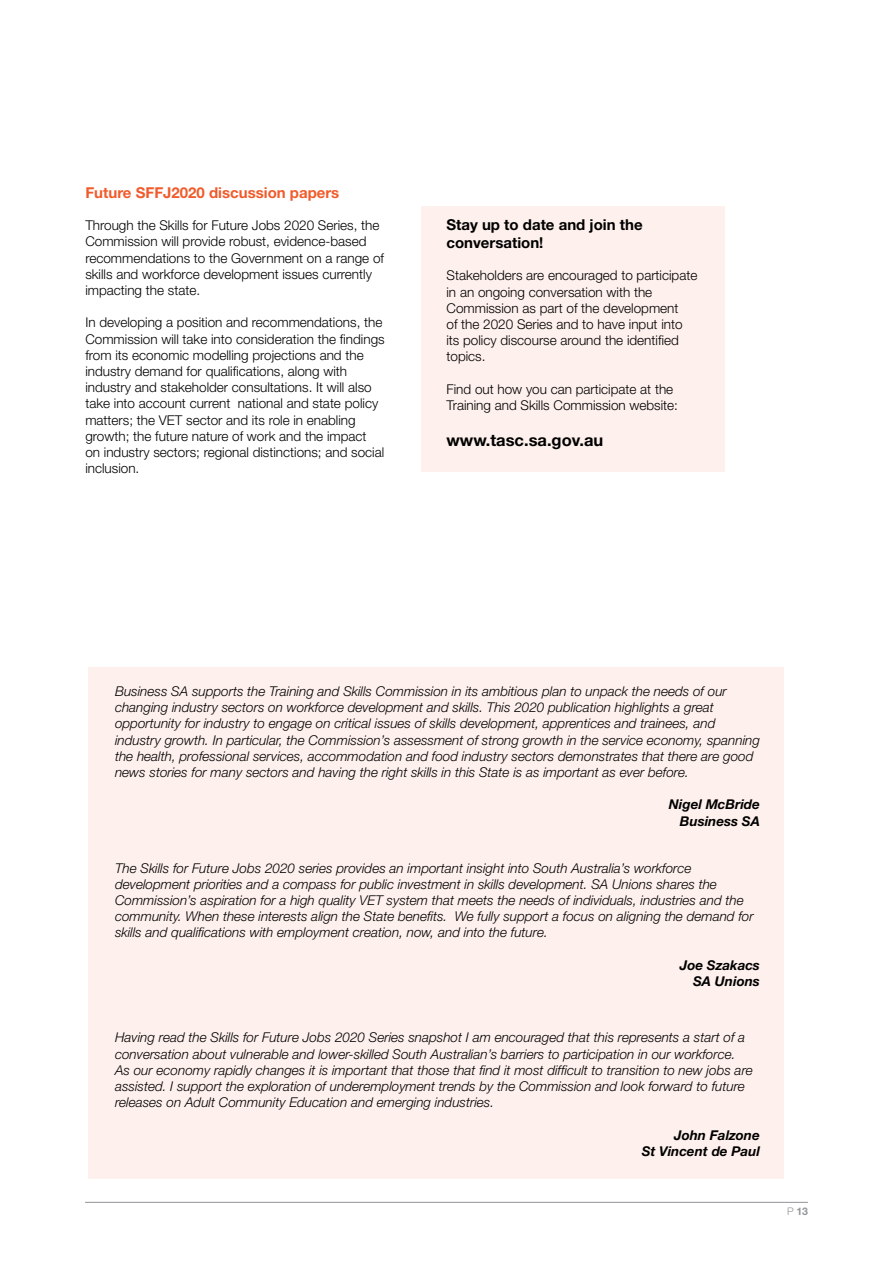
<style>
.page{position:relative;width:893px;height:1263px;background:#fff}
.page>*{position:absolute;margin:0;border:0;box-sizing:border-box;transform-origin:0 0}
.t1{font:700 16.5px "Helvetica Neue LT Std";color:#000}
.t2{font:700 15px/18px "Helvetica Neue LT Std";color:#000}
.t3{font:700 15px "Helvetica Neue LT Std";color:#f15b2b}
.t4{font:italic 300 13.5px/16.2px "Helvetica Neue LT Std";color:#000}
.t5{font:300 13.5px/16.2px "Helvetica Neue LT Std";color:#000}
.t6{font:italic 700 13.5px/16.2px "Helvetica Neue LT Std";color:#000;text-align:right}
.t7{font:700 10.5px "Helvetica Neue LT Std";color:#939598}
.s1{font-weight:300}
</style>
<div class="page">
<hr style="left:85px;top:1202px;width:723px;height:1px;background:#939598">
<div style="left:421px;top:206px;width:303px;height:265px;background:#fef0ec"></div>
<div style="left:88px;top:668px;width:695px;height:511px;background:#fef0ec"></div>
<p class="t3" style="left:85px;top:183px;width:255px">Future SFFJ2020 discussion papers</p>
<p class="t5" style="left:85px;top:217px;width:300px">Through the Skills for Future Jobs 2020 Series, the Commission will provide robust, evidence-based recommendations to the Government on a range of skills and workforce development issues currently impacting the state.</p>
<p class="t5" style="left:85px;top:314px;width:301px">In developing a position and recommendations, the Commission will take into consideration the findings from its economic modelling projections and the industry demand for qualifications, along with industry and stakeholder consultations. It will also take into account current national and state policy matters; the VET sector and its role in enabling growth; the future nature of work and the impact<br>on industry sectors; regional distinctions; and social inclusion.</p>
<p class="t2" style="left:446px;top:215px;width:198px">Stay up to date and join the conversation!</p>
<p class="t5" style="left:446px;top:267px;width:252px">Stakeholders are encouraged to participate in an ongoing conversation with the Commission as part of the development<br>of the 2020 Series and to have input into its policy discourse around the identified topics.</p>
<p class="t5" style="left:446px;top:381px;width:233px">Find out how you can participate at the<br>Training and Skills Commission website:</p>
<p class="t1" style="left:446px;top:430px;width:158px">www.tasc.sa.gov.au</p>
<p class="t4" style="left:115px;top:683px;width:646px">Business SA supports the Training and Skills Commission in its ambitious plan to unpack the needs of our changing industry sectors on workforce development and skills. This 2020 publication highlights a great opportunity for industry to engage on critical issues of skills development, apprentices and trainees, and industry growth. In particular, the Commission’s assessment of strong growth in the service economy, spanning the health, professional services, accommodation and food industry sectors demonstrates that there are good news stories for many sectors and having the right skills in this State is as important as ever before.</p>
<p class="t6" style="left:669px;top:796px;width:92px">Nigel McBride<br>Business SA</p>
<p class="t4" style="left:115px;top:859px;width:640px">The Skills for Future Jobs 2020 series provides an important insight into South Australia’s workforce development priorities and a compass for public investment in skills development. SA Unions shares the Commission’s aspiration for a high quality VET system that meets the needs of individuals, industries and the community. When these interests align the State benefits. We fully support a focus on aligning the demand for skills and qualifications with employment creation, now, and into the future.</p>
<p class="t6" style="left:680px;top:956px;width:82px">Joe Szakacs<br>SA Unions</p>
<p class="t4" style="left:115px;top:1029px;width:639px">Having read the Skills for Future Jobs 2020 Series snapshot I am encouraged that this represents a start of a conversation about vulnerable and lower-skilled South Australian’s barriers to participation in our workforce.<br>As our economy rapidly changes it is important that those that find it most difficult to transition to new jobs are assisted. I support the exploration of underemployment trends by the Commission and look forward to future releases on Adult Community Education and emerging industries.</p>
<p class="t6" style="left:642px;top:1126px;width:120px">John Falzone<br>St Vincent de Paul</p>
<p class="t7" style="left:787px;top:1205px;width:22px"><span class="s1">P</span> 13</p>
</div>
